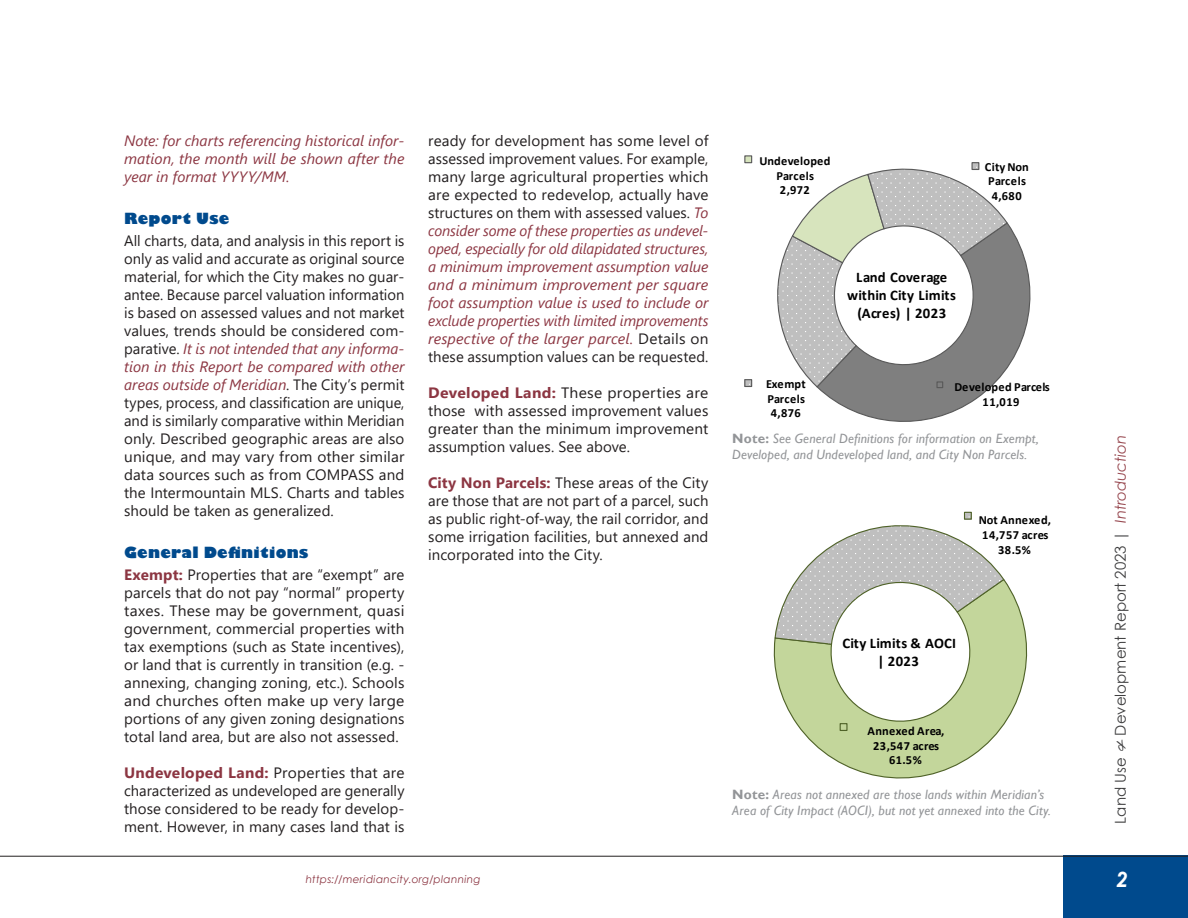
<style>
.page{position:relative;width:1188px;height:918px;background:#fff}
.page>*{position:absolute;margin:0;border:0;box-sizing:border-box;transform-origin:0 0}
.t1{font:italic 700 21px "Century Gothic";color:#fff}
.t2{font:15px/18px "Segoe UI";letter-spacing:.005em;color:#231f20;text-align:justify}
.t3{font:italic 15px/18px "Segoe UI";letter-spacing:.005em;color:#8c3642;text-align:justify}
.t4{font:15px/18px "Segoe UI";letter-spacing:.005em;color:#231f20;text-align:justify;scale:1.05 1}
.t5{font:15px "Century Gothic";color:#3e3e3f}
.Heading_02{font:800 15px "Gill Sans";letter-spacing:.02em;color:#004a8d}
.t6{font:700 14.7px/18.1px "Calibri";letter-spacing:.015em;color:#000;text-align:center}
.Notes{font:italic 13.5px/16.2px "Gill Sans";letter-spacing:.01em;color:#939598}
.t7{font:700 12.45px/14.7px "Calibri";letter-spacing:.015em;color:#000;text-align:center}
.t8{font:italic 10.5px "Century Gothic";letter-spacing:.03em;color:#8c3642}
.s1{font-style:italic;color:#8c3642}
.s2{font-weight:700;color:#8c3642}
.s3{font-style:normal;color:#231f20}
.s4{font-weight:700;font-style:normal}
.s5{font-family:"Vladimir Script";font-size:26.25px}
.s6{font-style:italic;color:#96464e}
</style>
<div class="page">
<svg style="left:773px;top:580px;width:255px;height:199px"></svg>
<svg style="left:774px;top:525px;width:231px;height:120px"></svg>
<div style="left:840px;top:724px;width:7px;height:6px;background:#c3d69b"></div>
<div style="left:840px;top:723px;width:8px;height:8px;border:1px solid #4f6228"></div>
<svg style="left:964px;top:512px;width:8px;height:8px"></svg>
<svg style="left:817px;top:225px;width:214px;height:197px;fill:#7f7f7f"></svg>
<svg style="left:777px;top:162px;width:232px;height:226px"></svg>
<div style="left:936px;top:381px;width:7px;height:7px;background:#7f7f7f;border:1px solid #595959"></div>
<div style="left:744px;top:379px;width:8px;height:8px;background:#bfbfbf;border:1px solid #595959"></div>
<div style="left:744px;top:155px;width:8px;height:8px;background:#d7e4bd;border:1px solid #595959"></div>
<div style="left:971px;top:162px;width:8px;height:8px;background:#bfbfbf;border:1px solid #595959"></div>
<div style="left:1064px;top:856px;width:124px;height:62px;background:#004a8d"></div>
<hr style="left:0;top:856px;width:1188px;height:1px;background:#231f20">
<p class="t3" style="left:124px;top:129px;width:282px">Note: for charts referencing historical infor&shy;mation, the month will be shown after the year in format YYYY/MM.</p>
<p class="Heading_02" style="left:124px;top:209px;width:107px">Report Use</p>
<p class="t2" style="left:124px;top:231px;width:282px">All charts, data, and analysis in this report is only as valid and accurate as original source material, for which the City makes no guar&shy;antee. Because parcel valuation information is based on assessed values and not market values, trends should be considered com&shy;parative. <span class="s1">It is not intended that any informa&shy;tion in this Report be compared with other areas outside of Meridian</span>. The City’s permit types, process, and classification are unique, and is similarly comparative within Meridian only. Described geographic areas are also unique, and may vary from other similar data sources such as from COMPASS and the Intermountain MLS. Charts and tables should be taken as generalized.</p>
<p class="Heading_02" style="left:124px;top:543px;width:186px">General Definitions</p>
<p class="t2" style="left:124px;top:565px;width:282px"><span class="s2">Exempt:</span> Properties that are “exempt” are parcels that do not pay “normal” property taxes. These may be government, quasi government, commercial properties with tax exemptions (such as State incentives), or land that is currently in transition (e.g. - annexing, changing zoning, etc.). Schools and churches often make up very large portions of any given zoning designations total land area, but are also not assessed.</p>
<p class="t2" style="left:124px;top:763px;width:282px"><span class="s2">Undeveloped Land:</span> Properties that are characterized as undeveloped are generally those considered to be ready for develop&shy;ment. However, in many cases land that is</p>
<p class="t3" style="left:428px;top:129px;width:282px"><span class="s3">ready for development has some level of assessed improvement values. For example, many large agricultural properties which are expected to redevelop, actually have structures on them with assessed values.</span> To consider some of these properties as undevel&shy;oped, especially for old dilapidated structures, a minimum improvement assumption value and a minimum improvement per square foot assumption value is used to include or exclude properties with limited improvements respective of the larger parcel. <span class="s3">Details on these assumption values can be requested.</span></p>
<p class="t4" style="left:428px;top:382px;width:268px"><span class="s2">Developed Land:</span> These properties are those with assessed improvement values greater than the minimum improvement assumption values. See above.</p>
<p class="t2" style="left:428px;top:472px;width:282px"><span class="s2">City Non Parcels:</span> These areas of the City are those that are not part of a parcel, such as public right-of-way, the rail corridor, and some irrigation facilities, but annexed and incorporated into the City.</p>
<p class="t8" style="left:306px;top:872px;width:176px">https://meridiancity.org/planning</p>
<p class="t7" style="left:760px;top:153px;width:73px">Undeveloped<br>Parcels<br>2,972</p>
<p class="t7" style="left:985px;top:159px;width:45px;text-align:left">City Non<br>Parcels<br>4,680</p>
<p class="t7" style="left:766px;top:376px;width:41px;text-align:justify">Exempt Parcels 4,876</p>
<p class="t6" style="left:847px;top:268px;width:110px">Land Coverage within City Limits (Acres) | 2023</p>
<p class="t7" style="left:954px;top:380px;width:97px">Developed Parcels<br>11,019</p>
<p class="Notes" style="left:732px;top:430px;width:308px"><span class="s4">Note:</span> See General Definitions for information on Exempt,<br>Developed, and Undeveloped land, and City Non Parcels.</p>
<p class="t7" style="left:979px;top:513px;width:74px">Not Annexed,<br>14,757 acres<br>38.5%</p>
<p class="t6" style="left:843px;top:633px;width:115px">City Limits &amp; AOCI | 2023</p>
<p class="t7" style="left:868px;top:723px;width:78px">Annexed Area,<br>23,547 acres<br>61.5%</p>
<p class="Notes" style="left:732px;top:787px;width:320px"><span class="s4">Note:</span> Areas not annexed are those lands within Meridian’s<br>Area of City Impact (AOCI), but not yet annexed into the City.</p>
<p class="t5" style="left:1110px;top:824px;width:390px;rotate:-90deg">Land Use <span class="s5">&amp;</span> Development Report 2023 | <span class="s6">Introduction</span></p>
<h1 class="t1" style="left:1116px;top:863px;width:13px">2</h1>
</div>
